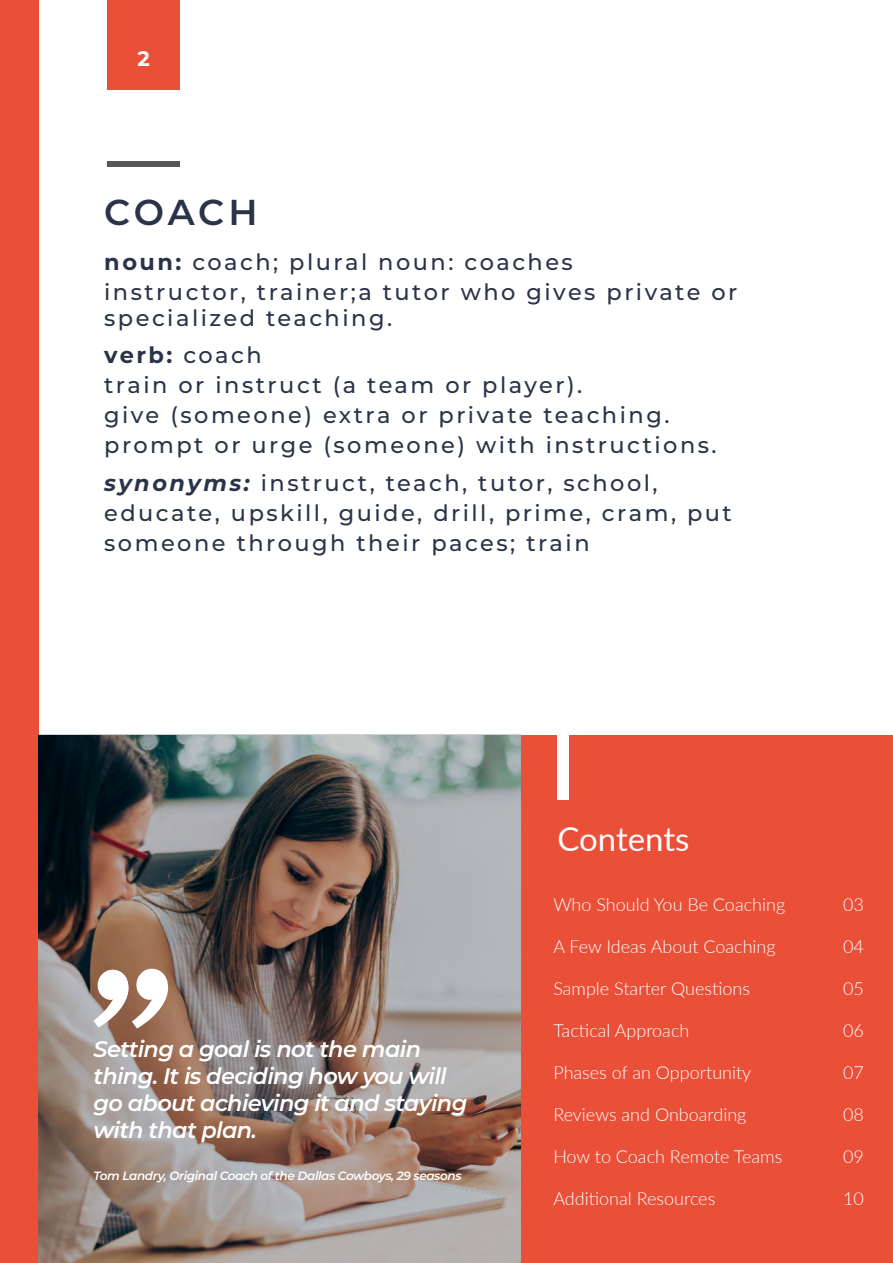
<style>
.page{position:relative;width:893px;height:1263px;background:#fff}
.page>*{position:absolute;margin:0;border:0;box-sizing:border-box;transform-origin:0 0}
.t1{font:600 36px "Montserrat";letter-spacing:.1em;color:#2a3448}
.t2{font:33px "Lato";color:#fff}
.t3{font:500 22.5px/30px "Montserrat";letter-spacing:.11em;color:#2a3448}
.t4{font:italic 600 22.5px/27px "Montserrat";letter-spacing:-.03em;color:#fff}
.t5{font:700 21px "Montserrat";color:#fff}
.t6{font:300 18px "Lato";color:#fff}
.t7{font:italic 600 12px "Montserrat";letter-spacing:-.03em;color:#fff}
.s1{font-weight:700}
.s2{font-weight:700;font-style:italic}
</style>
<div class="page">
<div style="left:107px;top:0;width:73px;height:90px;background:#ea4f38"></div>
<div style="left:0;top:0;width:38px;height:1263px;background:#ea4f38"></div>
<div style="left:521px;top:736px;width:372px;height:527px;background:#ea4f38"></div>
<div style="left:107px;top:162px;width:73px;height:5px;background:#575756"></div>
<div style="left:557px;top:719px;width:12px;height:81px;background:#fff"></div>
<img style="left:38px;top:735px;width:483px;height:528px">
<svg style="left:94px;top:969px;width:74px;height:59px"></svg>
<p class="t5" style="left:138px;top:44px;width:14px">2</p>
<h1 class="t1" style="left:104px;top:187px;width:155px">COACH</h1>
<p class="t3" style="left:104px;top:246px;width:635px"><span class="s1">noun:</span> coach; plural noun: coaches<br>instructor, trainer;a tutor who gives private or</p>
<p class="t3" style="left:104px;top:298px;width:289px;line-height:37.5px">specialized teaching. <span class="s1">verb:</span> coach</p>
<p class="t3" style="left:104px;top:369px;width:614px">train or instruct (a team or player).<br>give (someone) extra or private teaching. prompt or urge (someone) with instructions.</p>
<p class="t3" style="left:104px;top:467px;width:629px"><span class="s2">synonyms:</span> instruct, teach, tutor, school, educate, upskill, guide, drill, prime, cram, put someone through their paces; train</p>
<p class="t4" style="left:94px;top:1035px;width:375px">Setting a goal is not the main thing. It is deciding how you will go about achieving it and staying with that plan.</p>
<p class="t7" style="left:94px;top:1167px;width:369px">Tom Landry, Original Coach of the Dallas Cowboys, 29 seasons</p>
<h2 class="t2" style="left:557px;top:815px;width:134px">Contents</h2>
<p class="t6" style="left:553px;top:892px;width:233px">Who Should You Be Coaching</p>
<p class="t6" style="left:553px;top:934px;width:224px">A Few Ideas About Coaching</p>
<p class="t6" style="left:553px;top:976px;width:198px">Sample Starter Questions</p>
<p class="t6" style="left:553px;top:1018px;width:138px">Tactical Approach</p>
<p class="t6" style="left:553px;top:1060px;width:199px">Phases of an Opportunity</p>
<p class="t6" style="left:553px;top:1102px;width:195px">Reviews and Onboarding</p>
<p class="t6" style="left:553px;top:1144px;width:231px">How to Coach Remote Teams</p>
<p class="t6" style="left:553px;top:1186px;width:163px">Additional Resources</p>
<p class="t6" style="left:843px;top:892px;width:22px">03</p>
<p class="t6" style="left:843px;top:934px;width:22px">04</p>
<p class="t6" style="left:843px;top:976px;width:22px">05</p>
<p class="t6" style="left:843px;top:1018px;width:22px">06</p>
<p class="t6" style="left:843px;top:1060px;width:22px">07</p>
<p class="t6" style="left:843px;top:1102px;width:22px">08</p>
<p class="t6" style="left:843px;top:1144px;width:22px">09</p>
<p class="t6" style="left:843px;top:1186px;width:22px">10</p>
</div>
